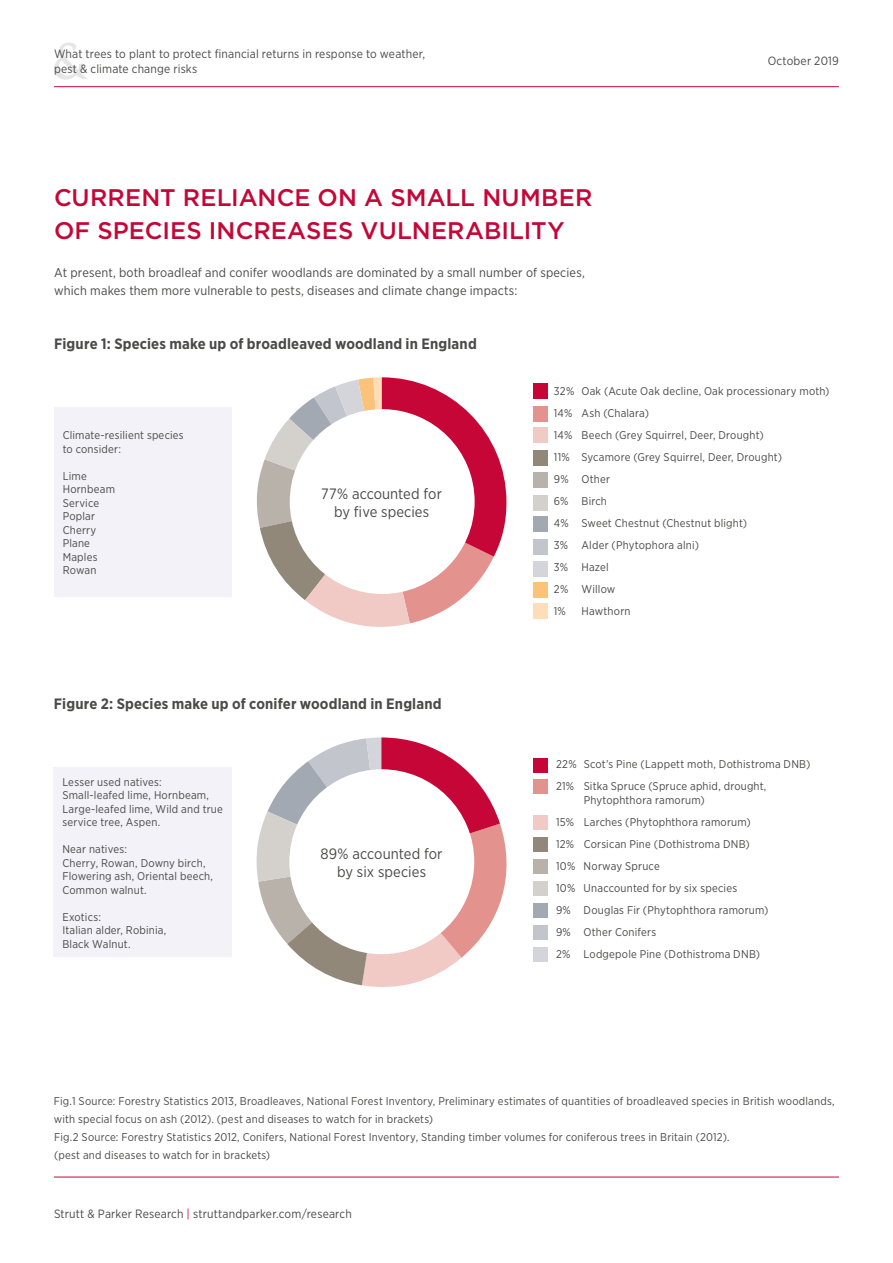
<style>
.page{position:relative;width:893px;height:1263px;background:#fff}
.page>*{position:absolute;margin:0;border:0;box-sizing:border-box;transform-origin:0 0}
.t1{font:500 24px/33px "Gotham";letter-spacing:.005em;color:#c50637}
.t2{font:700 15px "Gotham Narrow";letter-spacing:.01em;color:#4a4a49}
.t3{font:15px/18px "Gotham Narrow";color:#4a4a49;text-align:center}
.t4{font:12.75px/18px "Gotham Narrow";letter-spacing:.01em;color:#4a4a49}
.t5{font:12px/14.4px "Gotham Narrow";letter-spacing:.015em;color:#4a4a49}
.t6{font:11.25px/22px "Gotham Narrow";letter-spacing:.015em;color:#4a4a49}
.s1{color:#c50637}
</style>
<div class="page">
<svg style="left:54px;top:42px;width:34px;height:38px"></svg>
<hr style="left:54px;top:86px;width:785px;height:1px;background:#c50637">
<hr style="left:54px;top:1177px;width:785px;height:1px;background:#c50637">
<svg style="left:257px;top:377px;width:249px;height:250px"></svg>
<div style="left:290px;top:409px;width:185px;height:185px;background:#fff;border-radius:50%"></div>
<div style="left:54px;top:407px;width:178px;height:190px;background:#f3f2f8"></div>
<div style="left:533px;top:383px;width:14px;height:15px;background:#c50637"></div>
<div style="left:533px;top:406px;width:14px;height:15px;background:#e3928d"></div>
<div style="left:533px;top:428px;width:14px;height:15px;background:#f1c9c5"></div>
<div style="left:533px;top:451px;width:14px;height:15px;background:#91887a"></div>
<div style="left:533px;top:472px;width:14px;height:15px;background:#b8b2aa"></div>
<div style="left:533px;top:495px;width:14px;height:15px;background:#d4d0cb"></div>
<div style="left:533px;top:517px;width:14px;height:15px;background:#a2a9b3"></div>
<div style="left:533px;top:540px;width:14px;height:15px;background:#c2c5cc"></div>
<div style="left:533px;top:561px;width:14px;height:15px;background:#d3d5db"></div>
<div style="left:533px;top:582px;width:14px;height:15px;background:#fbc27a"></div>
<div style="left:533px;top:604px;width:14px;height:15px;background:#fedeb8"></div>
<svg style="left:256px;top:737px;width:251px;height:250px"></svg>
<div style="left:289px;top:769px;width:185px;height:185px;background:#fff;border-radius:50%"></div>
<div style="left:533px;top:758px;width:14px;height:14px;background:#c50637"></div>
<div style="left:533px;top:780px;width:14px;height:14px;background:#e3928d"></div>
<div style="left:533px;top:815px;width:14px;height:14px;background:#f1c9c5"></div>
<div style="left:533px;top:837px;width:14px;height:14px;background:#91887a"></div>
<div style="left:533px;top:859px;width:14px;height:14px;background:#b8b2aa"></div>
<div style="left:533px;top:881px;width:14px;height:14px;background:#d4d0cb"></div>
<div style="left:533px;top:903px;width:14px;height:14px;background:#a2a9b3"></div>
<div style="left:533px;top:925px;width:14px;height:14px;background:#c2c5cc"></div>
<div style="left:533px;top:948px;width:14px;height:14px;background:#d3d5db"></div>
<div style="left:54px;top:767px;width:178px;height:190px;background:#f3f2f8"></div>
<p class="t5" style="left:54px;top:47px;width:373px">What trees to plant to protect financial returns in response to weather, pest &amp; climate change risks</p>
<h1 class="t1" style="left:54px;top:181px;width:540px">CURRENT RELIANCE ON A SMALL NUMBER<br>OF SPECIES INCREASES VULNERABILITY</h1>
<p class="t4" style="left:54px;top:263px;width:532px">At present, both broadleaf and conifer woodlands are dominated by a small number of species, which makes them more vulnerable to pests, diseases and climate change impacts:</p>
<h2 class="t2" style="left:54px;top:334px;width:424px">Figure 1: Species make up of broadleaved woodland in England</h2>
<p class="t5" style="left:768px;top:53px;width:73px">October 2019</p>
<p class="t6" style="left:63px;top:428px;width:123px;line-height:13.5px">Climate-resilient species to consider:</p>
<p class="t6" style="left:63px;top:469px;width:54px;line-height:13.5px">Lime<br>Hornbeam<br>Service<br>Poplar<br>Cherry<br>Plane<br>Maples<br>Rowan</p>
<h2 class="t3" style="left:321px;top:484px;width:122px">77% accounted for by five species</h2>
<h2 class="t2" style="left:54px;top:694px;width:389px">Figure 2: Species make up of conifer woodland in England</h2>
<p class="t6" style="left:62px;top:775px;width:162px;line-height:13.5px">Lesser used natives:<br>Small-leafed lime, Hornbeam,<br>Large-leafed lime, Wild and true service tree, Aspen.</p>
<p class="t6" style="left:62px;top:842px;width:152px;line-height:13.5px">Near natives:<br>Cherry, Rowan, Downy birch,<br>Flowering ash, Oriental beech,<br>Common walnut.</p>
<p class="t6" style="left:62px;top:910px;width:105px;line-height:13.5px">Exotics:<br>Italian alder, Robinia,<br>Black Walnut.</p>
<h2 class="t3" style="left:321px;top:845px;width:123px">89% accounted for by six species</h2>
<p class="t6" style="left:554px;top:379px;width:277px">32% Oak (Acute Oak decline, Oak processionary moth)<br>14% Ash (Chalara)<br>14% Beech (Grey Squirrel, Deer, Drought)<br>11% Sycamore (Grey Squirrel, Deer, Drought)<br>9% Other<br>6% Birch<br>4% Sweet Chestnut (Chestnut blight)<br>3% Alder (Phytophora alni)<br>3% Hazel<br>2% Willow<br>1%</p>
<p class="t6" style="left:581px;top:599px;width:50px">Hawthorn</p>
<p class="t6" style="left:556px;top:753px;width:256px">22% Scot’s Pine (Lappett moth, Dothistroma DNB)<br>21% Sitka Spruce (Spruce aphid, drought,</p>
<p class="t6" style="left:556px;top:789px;width:214px;text-indent:28px">Phytophthora ramorum)<br>15% Larches (Phytophthora ramorum)<br>12% Corsican Pine (Dothistroma DNB)<br>10% Norway Spruce<br>10% Unaccounted for by six species<br>9% Douglas Fir (Phytophthora ramorum)<br>9% Other Conifers<br>2% Lodgepole Pine (Dothistroma DNB)</p>
<p class="t6" style="left:54px;top:1091px;width:782px;line-height:18px">Fig.1 Source: Forestry Statistics 2013, Broadleaves, National Forest Inventory, Preliminary estimates of quantities of broadleaved species in British woodlands, with special focus on ash (2012). (pest and diseases to watch for in brackets)</p>
<p class="t6" style="left:54px;top:1127px;width:677px;line-height:18px">Fig.2 Source: Forestry Statistics 2012, Conifers, National Forest Inventory, Standing timber volumes for coniferous trees in Britain (2012). (pest and diseases to watch for in brackets)</p>
<p class="t5" style="left:54px;top:1206px;width:299px">Strutt &amp; Parker Research <span class="s1">|</span> struttandparker.com/research</p>
</div>
